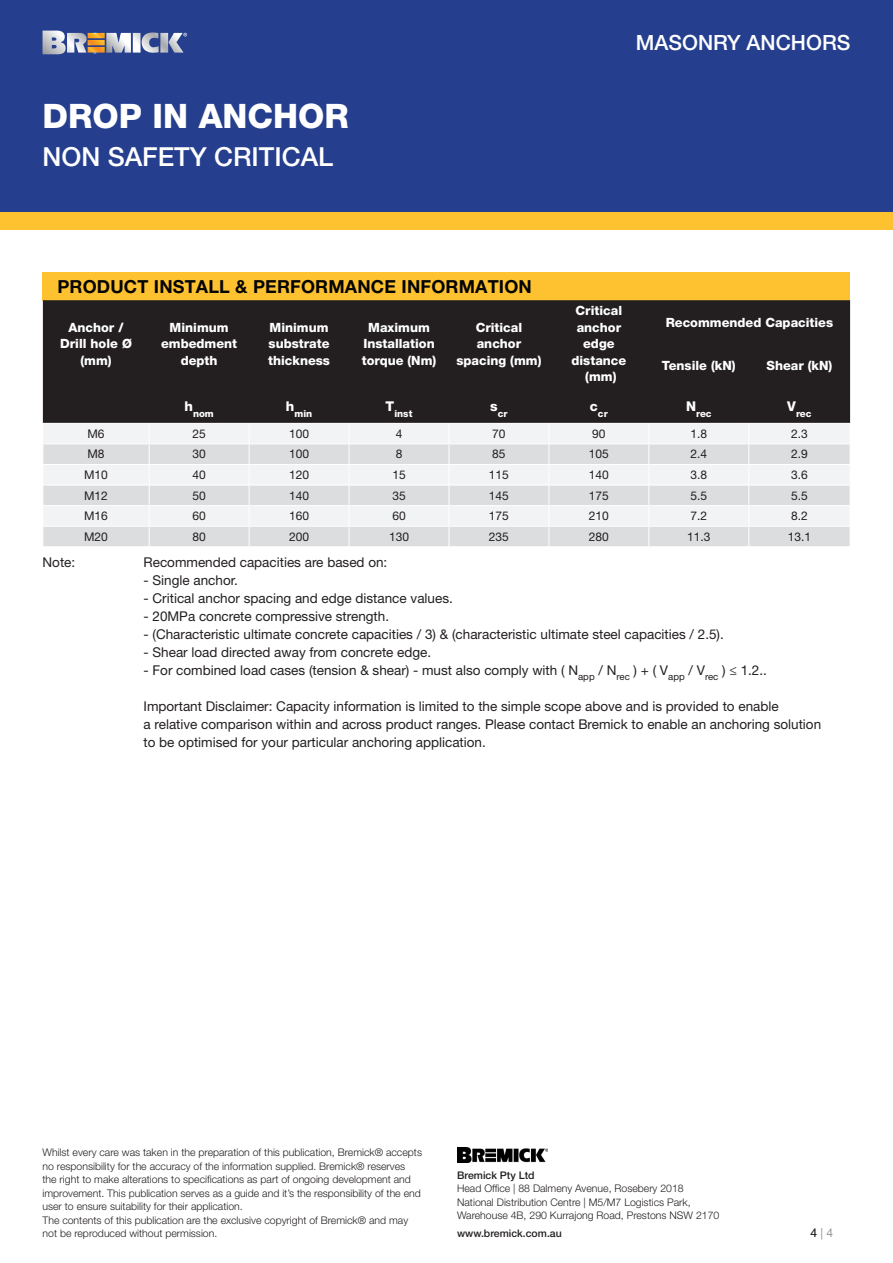
<style>
.page{position:relative;width:893px;height:1263px;background:#fff}
.page>*{position:absolute;margin:0;border:0;box-sizing:border-box;transform-origin:0 0}
.Heading_First_Line{font:800 33.75px "Helvetica Neue LT Std";color:#fff}
._2nd_Sub-heading{font:500 26.25px "Helvetica Neue LT Std";color:#fff}
.t1{font:500 21px "Helvetica Neue LT Std";color:#fff}
.Subheading{font:700 18px "Helvetica Neue LT Pro";letter-spacing:.01em;color:#040503}
.COPY{font:13.5px/18px "Helvetica Neue LT Std";color:#231f20}
.t2{font:800 12.75px/16.5px "Helvetica Neue LT Std";color:#fff;text-align:center}
.COPY-2{font:12px "Helvetica Neue LT Std";color:#231f20}
.t3{font:300 10.5px/13.5px "Helvetica Neue LT Std";color:#231f20}
.t4{font:500 10.5px "Helvetica Neue LT Std";color:#231f20}
.t5{font:800 9.6px "Helvetica Neue LT Std";color:#fff}
</style>
<div class="page">
<div style="left:0;top:0;width:893px;height:213px;background:#253f8e"></div>
<svg style="left:43px;top:30px;width:144px;height:25px"></svg>
<img style="left:457px;top:1148px;width:91px;height:14px">
<div style="left:43px;top:272px;width:807px;height:28px;background:#fec231"></div>
<div style="left:43px;top:300px;width:807px;height:123px;background:#231f20"></div>
<div style="left:44px;top:424px;width:805px;height:19px;background:#f2f3f4"></div>
<svg style="left:44px;top:444px;width:806px;height:102px;fill:#dcdddf"></svg>
<hr style="left:249px;top:464px;width:100px;height:1px;background:#fff">
<hr style="left:349px;top:464px;width:100px;height:1px;background:#fff">
<hr style="left:449px;top:464px;width:100px;height:1px;background:#fff">
<hr style="left:549px;top:464px;width:100px;height:1px;background:#fff">
<hr style="left:649px;top:464px;width:100px;height:1px;background:#fff">
<hr style="left:749px;top:464px;width:101px;height:1px;background:#fff">
<hr style="left:249px;top:485px;width:100px;height:1px;background:#fff">
<hr style="left:349px;top:485px;width:100px;height:1px;background:#fff">
<hr style="left:449px;top:485px;width:100px;height:1px;background:#fff">
<hr style="left:549px;top:485px;width:100px;height:1px;background:#fff">
<hr style="left:649px;top:485px;width:100px;height:1px;background:#fff">
<hr style="left:749px;top:485px;width:101px;height:1px;background:#fff">
<hr style="left:43px;top:464px;width:106px;height:1px;background:#fff">
<hr style="left:149px;top:464px;width:100px;height:1px;background:#fff">
<hr style="left:43px;top:485px;width:106px;height:1px;background:#fff">
<hr style="left:149px;top:485px;width:100px;height:1px;background:#fff">
<hr style="left:43px;top:505px;width:106px;height:1px;background:#fff">
<hr style="left:249px;top:505px;width:100px;height:1px;background:#fff">
<hr style="left:349px;top:505px;width:100px;height:1px;background:#fff">
<hr style="left:449px;top:505px;width:100px;height:1px;background:#fff">
<hr style="left:549px;top:505px;width:100px;height:1px;background:#fff">
<hr style="left:649px;top:505px;width:100px;height:1px;background:#fff">
<hr style="left:749px;top:505px;width:101px;height:1px;background:#fff">
<hr style="left:249px;top:526px;width:100px;height:1px;background:#fff">
<hr style="left:349px;top:526px;width:100px;height:1px;background:#fff">
<svg style="left:349px;top:424px;width:1px;height:122px"></svg>
<hr style="left:449px;top:526px;width:100px;height:1px;background:#fff">
<svg style="left:449px;top:424px;width:1px;height:122px"></svg>
<hr style="left:549px;top:526px;width:100px;height:1px;background:#fff">
<svg style="left:549px;top:424px;width:1px;height:122px"></svg>
<hr style="left:649px;top:526px;width:100px;height:1px;background:#fff">
<svg style="left:648px;top:424px;width:1px;height:122px"></svg>
<hr style="left:749px;top:526px;width:101px;height:1px;background:#fff">
<svg style="left:748px;top:424px;width:1px;height:122px"></svg>
<hr style="left:149px;top:505px;width:100px;height:1px;background:#fff">
<hr style="left:43px;top:526px;width:106px;height:1px;background:#fff">
<svg style="left:43px;top:444px;width:1px;height:102px"></svg>
<hr style="left:149px;top:526px;width:100px;height:1px;background:#fff">
<svg style="left:149px;top:424px;width:1px;height:122px"></svg>
<svg style="left:249px;top:424px;width:1px;height:122px"></svg>
<div style="left:0;top:213px;width:893px;height:17px;background:#fec231"></div>
<p class="Heading_First_Line" style="left:43px;top:96px;width:308px">DROP IN ANCHOR</p>
<p class="_2nd_Sub-heading" style="left:43px;top:141px;width:292px">NON SAFETY CRITICAL</p>
<p class="t1" style="left:636px;top:30px;width:216px">MASONRY ANCHORS</p>
<p class="Subheading" style="left:57px;top:275px;width:476px">PRODUCT INSTALL &amp; PERFORMANCE INFORMATION</p>
<p class="t2" style="left:60px;top:319px;width:73px">Anchor /<br>Drill hole Ø (mm)</p>
<p class="t2" style="left:161px;top:319px;width:78px">Minimum embedment depth</p>
<p class="t2" style="left:268px;top:319px;width:63px;text-align:justify">Minimum substrate thickness</p>
<p class="t2" style="left:362px;top:319px;width:76px">Maximum<br>Installation torque (Nm)</p>
<p class="t2" style="left:456px;top:319px;width:87px">Critical anchor spacing (mm)</p>
<p class="t2" style="left:571px;top:302px;width:56px">Critical anchor edge distance (mm)</p>
<p class="t2" style="left:666px;top:314px;width:169px">Recommended Capacities</p>
<p class="t2" style="left:662px;top:357px;width:75px">Tensile (kN)</p>
<p class="t2" style="left:766px;top:357px;width:67px">Shear (kN)</p>
<p class="t5" style="left:184px;top:408px;width:31px"><sup>h</sup>nom</p>
<p class="t5" style="left:286px;top:408px;width:28px"><sup>h</sup>min</p>
<p class="t5" style="left:386px;top:408px;width:28px"><sup>T</sup>inst</p>
<p class="t5" style="left:490px;top:408px;width:19px"><sup>s</sup>cr</p>
<p class="t5" style="left:590px;top:408px;width:19px"><sup>c</sup>cr</p>
<p class="t5" style="left:686px;top:408px;width:27px"><sup>N</sup>rec</p>
<p class="t5" style="left:787px;top:408px;width:26px"><sup>V</sup>rec</p>
<p class="COPY" style="left:43px;top:553px;width:34px">Note:</p>
<p class="COPY-2" style="left:87px;top:426px;width:19px">M6</p>
<p class="COPY-2" style="left:192px;top:426px;width:15px">25</p>
<p class="COPY-2" style="left:289px;top:426px;width:22px">100</p>
<p class="COPY-2" style="left:396px;top:426px;width:8px">4</p>
<p class="COPY-2" style="left:492px;top:426px;width:15px">70</p>
<p class="COPY-2" style="left:592px;top:426px;width:15px">90</p>
<p class="COPY-2" style="left:690px;top:426px;width:18px">1.8</p>
<p class="COPY-2" style="left:791px;top:426px;width:18px">2.3</p>
<p class="COPY-2" style="left:87px;top:447px;width:19px">M8</p>
<p class="COPY-2" style="left:192px;top:447px;width:15px">30</p>
<p class="COPY-2" style="left:289px;top:447px;width:22px">100</p>
<p class="COPY-2" style="left:396px;top:447px;width:8px">8</p>
<p class="COPY-2" style="left:492px;top:447px;width:15px">85</p>
<p class="COPY-2" style="left:589px;top:447px;width:22px">105</p>
<p class="COPY-2" style="left:690px;top:447px;width:18px">2.4</p>
<p class="COPY-2" style="left:791px;top:447px;width:18px">2.9</p>
<p class="COPY-2" style="left:84px;top:468px;width:25px">M10</p>
<p class="COPY-2" style="left:192px;top:468px;width:15px">40</p>
<p class="COPY-2" style="left:289px;top:468px;width:22px">120</p>
<p class="COPY-2" style="left:392px;top:468px;width:15px">15</p>
<p class="COPY-2" style="left:489px;top:468px;width:22px">115</p>
<p class="COPY-2" style="left:589px;top:468px;width:22px">140</p>
<p class="COPY-2" style="left:690px;top:468px;width:18px">3.8</p>
<p class="COPY-2" style="left:791px;top:468px;width:18px">3.6</p>
<p class="COPY-2" style="left:84px;top:488px;width:25px">M12</p>
<p class="COPY-2" style="left:192px;top:488px;width:15px">50</p>
<p class="COPY-2" style="left:289px;top:488px;width:22px">140</p>
<p class="COPY-2" style="left:392px;top:488px;width:15px">35</p>
<p class="COPY-2" style="left:489px;top:488px;width:22px">145</p>
<p class="COPY-2" style="left:589px;top:488px;width:22px">175</p>
<p class="COPY-2" style="left:690px;top:488px;width:18px">5.5</p>
<p class="COPY-2" style="left:791px;top:488px;width:18px">5.5</p>
<p class="COPY-2" style="left:84px;top:509px;width:25px">M16</p>
<p class="COPY-2" style="left:192px;top:509px;width:15px">60</p>
<p class="COPY-2" style="left:289px;top:509px;width:22px">160</p>
<p class="COPY-2" style="left:392px;top:509px;width:15px">60</p>
<p class="COPY-2" style="left:489px;top:509px;width:22px">175</p>
<p class="COPY-2" style="left:589px;top:509px;width:22px">210</p>
<p class="COPY-2" style="left:690px;top:509px;width:18px">7.2</p>
<p class="COPY-2" style="left:791px;top:509px;width:18px">8.2</p>
<p class="COPY-2" style="left:84px;top:529px;width:25px">M20</p>
<p class="COPY-2" style="left:192px;top:529px;width:15px">80</p>
<p class="COPY-2" style="left:289px;top:529px;width:22px">200</p>
<p class="COPY-2" style="left:389px;top:529px;width:22px">130</p>
<p class="COPY-2" style="left:489px;top:529px;width:22px">235</p>
<p class="COPY-2" style="left:589px;top:529px;width:22px">280</p>
<p class="COPY-2" style="left:687px;top:529px;width:25px">11.3</p>
<p class="COPY-2" style="left:788px;top:529px;width:25px">13.1</p>
<p class="COPY" style="left:144px;top:553px;width:245px">Recommended capacities are based on:</p>
<p class="COPY" style="left:144px;top:571px;width:96px">- Single anchor.</p>
<p class="COPY" style="left:144px;top:589px;width:311px">- Critical anchor spacing and edge distance values.</p>
<p class="COPY" style="left:144px;top:607px;width:247px">- 20MPa concrete compressive strength.</p>
<p class="COPY" style="left:144px;top:625px;width:582px">- (Characteristic ultimate concrete capacities / 3) &amp; (characteristic ultimate steel capacities / 2.5).</p>
<p class="COPY" style="left:144px;top:643px;width:289px">- Shear load directed away from concrete edge.</p>
<p class="COPY" style="left:144px;top:661px;width:625px">- For combined load cases (tension &amp; shear) - must also comply with ( N<sub>app</sub> / N<sub>rec</sub> ) + ( V<sub>app</sub> / V<sub>rec</sub> ) ≤ 1.2..</p>
<p class="COPY" style="left:144px;top:697px;width:679px">Important Disclaimer: Capacity information is limited to the simple scope above and is provided to enable<br>a relative comparison within and across product ranges. Please contact Bremick to enable an anchoring solution to be optimised for your particular anchoring application.</p>
<p class="t3" style="left:43px;top:1146px;width:381px">Whilst every care was taken in the preparation of this publication, Bremick® accepts no responsibility for the accuracy of the information supplied. Bremick® reserves the right to make alterations to specifications as part of ongoing development and improvement. This publication serves as a guide and it’s the responsibility of the end user to ensure suitability for their application.<br>The contents of this publication are the exclusive copyright of Bremick® and may not be reproduced without permission.</p>
<p class="t4" style="left:457px;top:1169px;width:79px">Bremick Pty Ltd</p>
<p class="t3" style="left:457px;top:1182px;width:228px">Head Office | 88 Dalmeny Avenue, Rosebery 2018</p>
<p class="t3" style="left:457px;top:1195px;width:264px">National Distribution Centre | M5/M7 Logistics Park,<br>Warehouse 4B, 290 Kurrajong Road, Prestons NSW 2170</p>
<p class="t4" style="left:457px;top:1227px;width:106px">www.bremick.com.au</p>
<p class="COPY-2" style="left:810px;top:1226px;width:24px">4 | 4</p>
</div>
